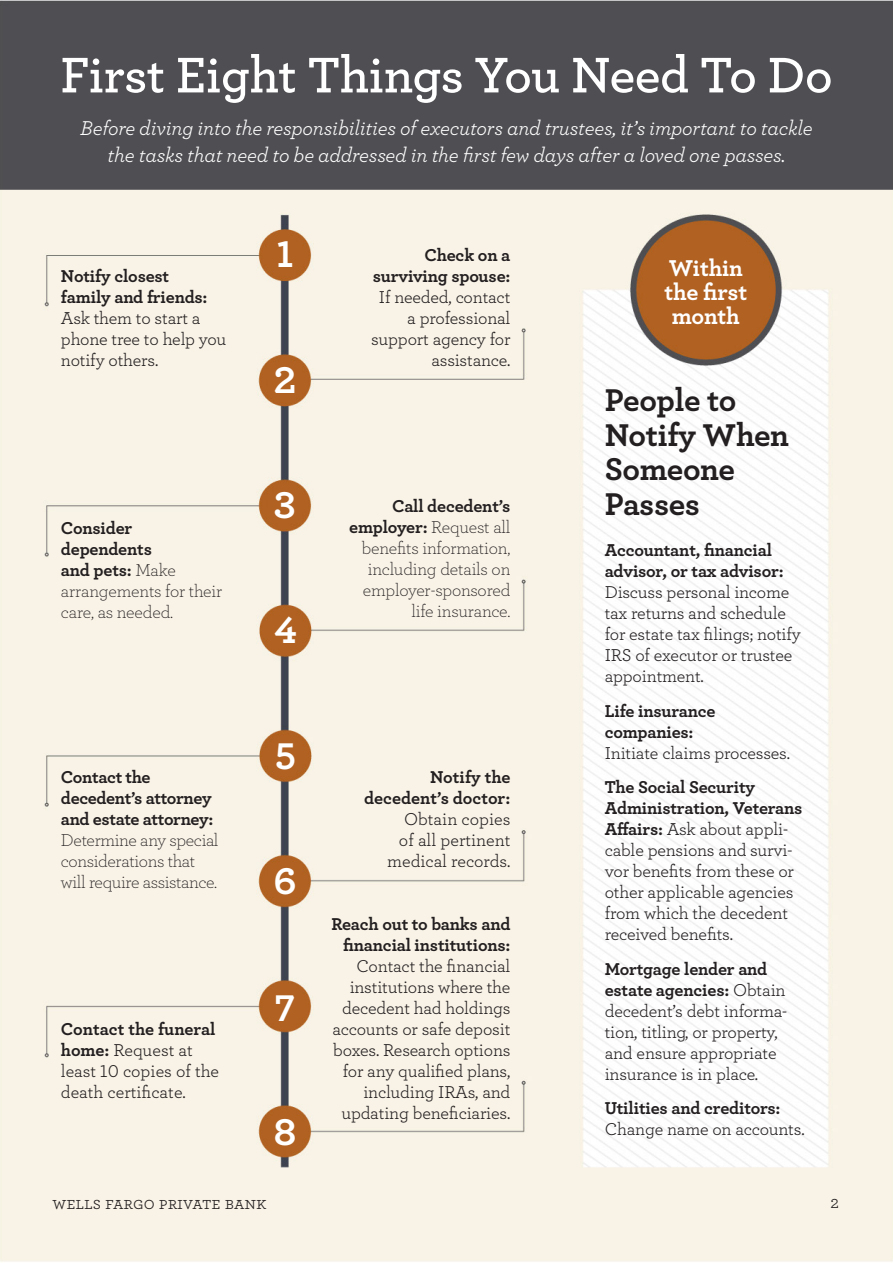
<style>
.page{position:relative;width:893px;height:1263px;background:#fff}
.page>*{position:absolute;margin:0;border:0;box-sizing:border-box;transform-origin:0 0}
.t1{font:600 52.5px "Archer";letter-spacing:-.01em;color:#fff}
.t2{font:700 39px "Archer";color:#fff}
.t3{font:700 33px/34.5px "Archer";letter-spacing:-.01em;color:#231f20}
.t4{font:700 24px/24px "Archer";letter-spacing:-.01em;color:#fff;text-align:center}
.t5{font:italic 21px/27px "Archer";letter-spacing:-.01em;color:#fff;text-align:center}
.t6{font:18px/21px "Archer";letter-spacing:-.01em;color:#231f20}
.t7{font:300 18px/21px "Archer";letter-spacing:-.02em;color:#231f20}
.t8{font:700 18px/21px "Archer";letter-spacing:-.01em;color:#231f20}
.s1{font-weight:700}
.s2{font-weight:400}
</style>
<div class="page">
<img style="left:0;top:0;width:893px;height:1262px">
<h2 class="t1" style="left:60px;top:36px;width:774px">First Eight Things You Need To Do</h2>
<p class="t5" style="left:80px;top:113px;width:734px">Before diving into the responsibilities of executors and trustees, it’s important to tackle the tasks that need to be addressed in the first few days after a loved one passes.</p>
<p class="t6" style="left:61px;top:265px;width:167px"><span class="s1">Notify closest<br>family and friends:<br></span>Ask them to start a phone tree to help you notify others.</p>
<p class="t7" style="left:61px;top:517px;width:163px"><span class="s1">Consider dependents<br>and pets:</span> Make arrangements for their care, as needed.</p>
<p class="t7" style="left:61px;top:766px;width:159px"><span class="s1">Contact the decedent’s attorney and estate attorney:<br></span>Determine any special considerations that will require assistance.</p>
<p class="t6" style="left:61px;top:1017px;width:160px"><span class="s1">Contact the funeral home:</span> Request at least 10 copies of the death certificate.</p>
<p class="t2" style="left:276px;top:224px;width:19px">1</p>
<p class="t2" style="left:274px;top:349px;width:24px">2</p>
<p class="t2" style="left:274px;top:474px;width:24px">3</p>
<p class="t2" style="left:274px;top:600px;width:24px">4</p>
<p class="t6" style="left:371px;top:243px;width:141px;text-align:right"><span class="s1">Check on a surviving spouse:<br></span>If needed, contact a professional support agency for assistance.</p>
<p class="t7" style="left:349px;top:494px;width:163px;text-align:right"><span class="s1">Call decedent’s employer:</span> Request all benefits information, including details on employer-sponsored life insurance.</p>
<p class="t2" style="left:275px;top:725px;width:23px">5</p>
<p class="t2" style="left:274px;top:850px;width:24px">6</p>
<p class="t2" style="left:275px;top:977px;width:22px">7</p>
<p class="t2" style="left:274px;top:1101px;width:24px">8</p>
<p class="t6" style="left:364px;top:766px;width:148px;text-align:right"><span class="s1">Notify the decedent’s doctor:<br></span>Obtain copies<br>of all pertinent medical records.</p>
<p class="t6" style="left:331px;top:912px;width:181px;text-align:right"><span class="s1">Reach out to banks and financial institutions:<br></span>Contact the financial institutions where the decedent had holdings accounts or safe deposit boxes. Research options for any qualified plans, including IRAs, and updating beneficiaries.</p>
<p class="t4" style="left:664px;top:254px;width:84px">Within the first month</p>
<h3 class="t3" style="left:605px;top:381px;width:186px">People to<br>Notify When<br>Someone<br>Passes</h3>
<p class="t6" style="left:605px;top:539px;width:198px"><span class="s1">Accountant, financial advisor, or tax advisor:<br></span>Discuss personal income tax returns and schedule for estate tax filings; notify<br>IRS of executor or trustee appointment.</p>
<p class="t6" style="left:605px;top:699px;width:187px"><span class="s1">Life insurance companies:<br></span>Initiate claims processes.</p>
<p class="t6" style="left:605px;top:776px;width:199px"><span class="s1">The Social Security<br>Administration, Veterans<br>Affairs:</span> Ask about appli&shy;cable pensions and survi&shy;vor benefits from these or other applicable agencies from which the decedent received benefits.</p>
<p class="t6" style="left:605px;top:957px;width:184px"><span class="s1">Mortgage lender and estate agencies:</span> Obtain decedent’s debt informa&shy;tion, titling, or property, and ensure appropriate insurance is in place.</p>
<p class="t8" style="left:605px;top:1097px;width:201px">Utilities and creditors:<br><span class="s2">Change name on accounts.</span></p>
<p class="t6" style="left:52px;top:1191px;width:216px">wells fargo private bank</p>
<p class="t6" style="left:830px;top:1190px;width:10px">2</p>
</div>
